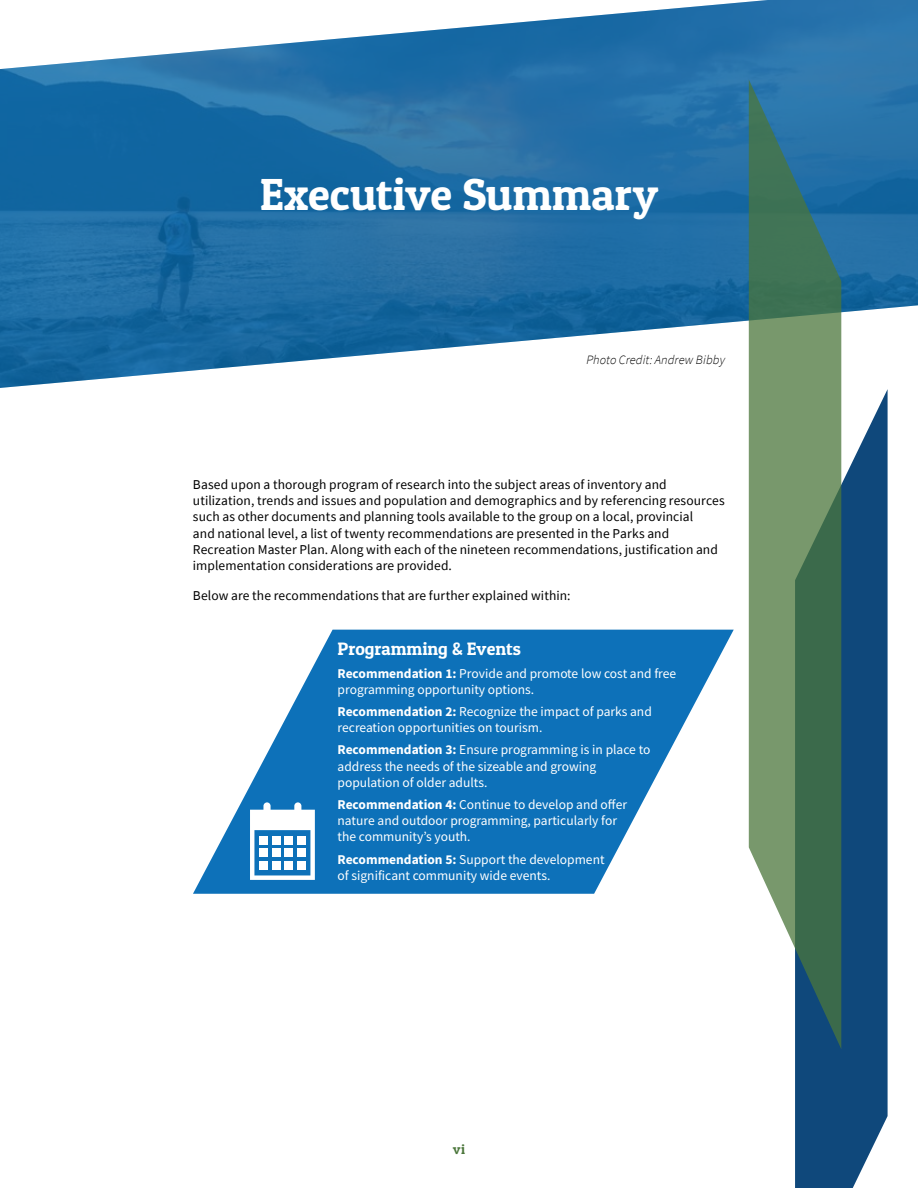
<style>
.page{position:relative;width:918px;height:1188px;background:#fff}
.page>*{position:absolute;margin:0;border:0;box-sizing:border-box;transform-origin:0 0}
.t1{font:45px "Patua One";color:#fff}
.t2{font:18px "Patua One";color:#fff}
.t3{font:13.5px/16.2px "Source Sans Pro";letter-spacing:.005em;color:#000}
.t4{font:13.5px/16.2px "Source Sans Pro";color:#fff}
.t5{font:13.5px "Patua One";color:#4b763b}
.t6{font:italic 300 12.75px "Source Sans Pro";letter-spacing:.005em;color:#000}
.s1{font-weight:700}
</style>
<div class="page">
<img style="left:0;top:0;width:918px;height:389px">
<svg style="left:795px;top:389px;width:93px;height:799px;background:#235786"></svg>
<svg style="left:749px;top:79px;width:92px;height:970px;background:#618a73"></svg>
<svg style="left:193px;top:630px;width:541px;height:264px;fill:#0d71b9"></svg>
<svg style="left:250px;top:802px;width:65px;height:78px"></svg>
<div style="left:259px;top:836px;width:9px;height:9px;background:#fff"></div>
<div style="left:272px;top:836px;width:8px;height:9px;background:#fff"></div>
<div style="left:284px;top:836px;width:9px;height:9px;background:#fff"></div>
<div style="left:297px;top:836px;width:9px;height:9px;background:#fff"></div>
<div style="left:259px;top:848px;width:9px;height:9px;background:#fff"></div>
<div style="left:272px;top:848px;width:8px;height:9px;background:#fff"></div>
<div style="left:284px;top:848px;width:9px;height:9px;background:#fff"></div>
<div style="left:297px;top:848px;width:9px;height:9px;background:#fff"></div>
<div style="left:259px;top:861px;width:9px;height:9px;background:#fff"></div>
<div style="left:272px;top:861px;width:8px;height:9px;background:#fff"></div>
<div style="left:284px;top:861px;width:9px;height:9px;background:#fff"></div>
<div style="left:297px;top:861px;width:9px;height:9px;background:#fff"></div>
<h1 class="t1" style="left:260px;top:167px;width:400px">Executive Summary</h1>
<p class="t6" style="left:586px;top:352px;width:140px">Photo Credit: Andrew Bibby</p>
<p class="t3" style="left:193px;top:476px;width:533px">Based upon a thorough program of research into the subject areas of inventory and utilization, trends and issues and population and demographics and by referencing resources such as other documents and planning tools available to the group on a local, provincial<br>and national level, a list of twenty recommendations are presented in the Parks and Recreation Master Plan. Along with each of the nineteen recommendations, justification and implementation considerations are provided.</p>
<p class="t3" style="left:193px;top:587px;width:379px">Below are the recommendations that are further explained within:</p>
<h2 class="t2" style="left:338px;top:638px;width:185px">Programming &amp; Events</h2>
<p class="t4" style="left:338px;top:666px;width:340px"><span class="s1">Recommendation 1:</span> Provide and promote low cost and free programming opportunity options.</p>
<p class="t4" style="left:338px;top:705px;width:316px"><span class="s1">Recommendation 2:</span> Recognize the impact of parks and recreation opportunities on tourism.</p>
<p class="t4" style="left:338px;top:743px;width:314px"><span class="s1">Recommendation 3:</span> Ensure programming is in place to address the needs of the sizeable and growing population of older adults.</p>
<p class="t4" style="left:338px;top:798px;width:291px"><span class="s1">Recommendation 4:</span> Continue to develop and offer nature and outdoor programming, particularly for the community’s youth.</p>
<p class="t4" style="left:338px;top:852px;width:269px"><span class="s1">Recommendation 5:</span> Support the development of significant community wide events.</p>
<p class="t5" style="left:453px;top:1141px;width:14px">vi</p>
</div>
